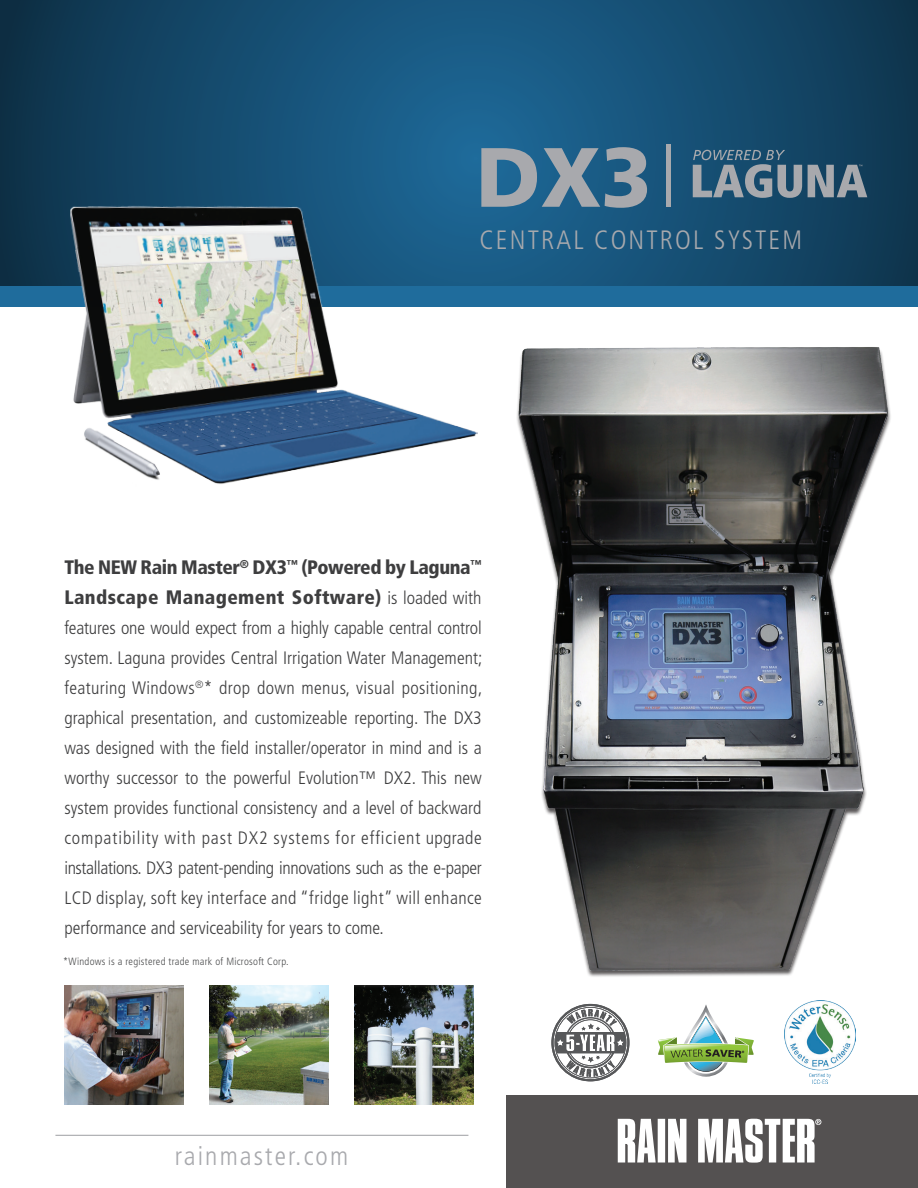
<style>
.page{position:relative;width:918px;height:1188px;background:#fff}
.page>*{position:absolute;margin:0;border:0;box-sizing:border-box;transform-origin:0 0}
.t1{font:300 condensed 26.55px "Frutiger";letter-spacing:.08em;color:#a8a9ad}
.t2{font:900 condensed 19.5px/30px "Frutiger";letter-spacing:-.02em;color:#3e3e3f}
.t3{font:300 condensed 18px/30px "Frutiger";color:#3e3e3f;text-align:justify}
.bullets{font:300 condensed 10.5px "Frutiger";letter-spacing:.025em;color:#4b4c4d}
.s1{font-weight:300;font-size:18px}
</style>
<div class="page">
<svg style="left:0;top:0;width:918px;height:286px;background:#144a6c"></svg>
<div style="left:0;top:286px;width:918px;height:21px;background:#1f6c9c"></div>
<div style="left:506px;top:1095px;width:412px;height:93px;background:#545151"></div>
<svg style="left:618px;top:1119px;width:203px;height:44px"></svg>
<svg style="left:484px;top:147px;width:163px;height:61px;background:#67879d"></svg>
<svg style="left:693px;top:150px;width:109px;height:48px;background:#567489"></svg>
<svg style="left:808px;top:165px;width:59px;height:32px;background:#6e808e"></svg>
<hr style="left:666px;top:144px;width:4px;height:63px;background:#a8a9ad">
<img style="left:517px;top:347px;width:374px;height:630px">
<img style="left:64px;top:986px;width:119px;height:118px">
<img style="left:209px;top:986px;width:119px;height:118px">
<img style="left:354px;top:986px;width:119px;height:118px">
<hr style="left:55px;top:1135px;width:413px;height:1px;background:#9d9fa2">
<svg style="left:551px;top:1004px;width:78px;height:77px"></svg>
<svg style="left:658px;top:1005px;width:96px;height:72px"></svg>
<img style="left:785px;top:1000px;width:71px;height:84px">
<img style="left:53px;top:116px;width:431px;height:368px">
<p class="t1" style="left:480px;top:225px;width:324px">CENTRAL CONTROL SYSTEM</p>
<p class="t2" style="left:64px;top:553px;width:419px">The NEW Rain Master<sup>®</sup> DX3<sup>™</sup> (Powered by Laguna<sup>™<br></sup>Landscape Management Software) <span class="s1">is loaded with</span></p>
<p class="t3" style="left:64px;top:613px;width:419px">features one would expect from a highly capable central control system. Laguna provides Central Irrigation Water Management; featuring Windows<sup>®</sup>* drop down menus, visual positioning, graphical presentation, and customizeable reporting. The DX3 was designed with the field installer/operator in mind and is a worthy successor to the powerful Evolution™ DX2. This new system provides functional consistency and a level of backward compatibility with past DX2 systems for efficient upgrade installations. DX3 patent-pending innovations such as the e-paper LCD display, soft key interface and “fridge light” will enhance performance and serviceability for years to come.</p>
<p class="bullets" style="left:63px;top:956px;width:227px">*Windows is a registered trade mark of Microsoft Corp.</p>
<p class="t1" style="left:175px;top:1141px;width:175px">rainmaster.com</p>
</div>
